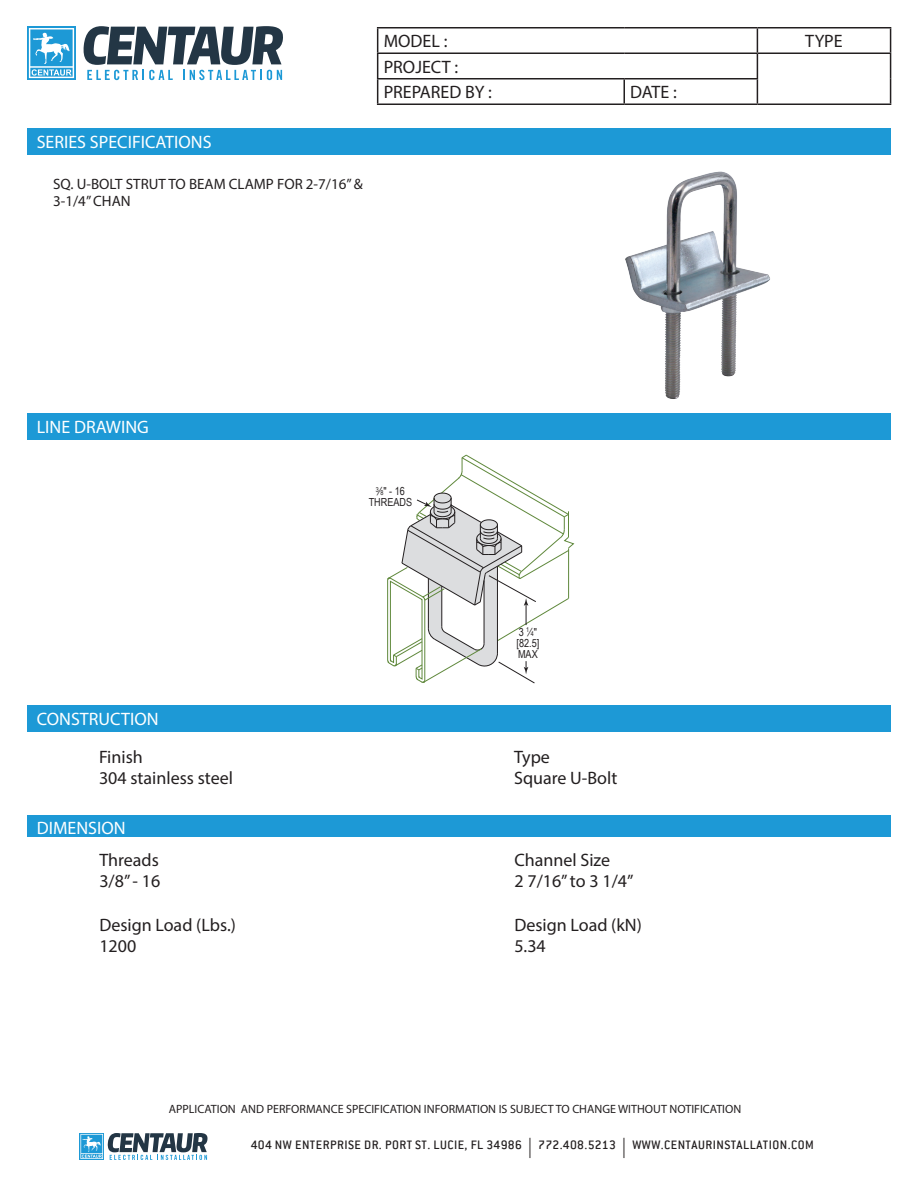
<style>
.page{position:relative;width:918px;height:1188px;background:#fff}
.page>*{position:absolute;margin:0;border:0;box-sizing:border-box;transform-origin:0 0}
.t1{font:18px/21.6px "Myriad Pro";color:#231f20}
.t2{font:18px "Myriad Pro";color:#fff}
.t3{font:15px/16.5px "Myriad Pro";color:#231f20}
.t4{font:500 13.5px "Conduit ITC";letter-spacing:.035em;color:#231f20}
.t5{font:12px "Myriad Pro";color:#231f20}
.t6{font:11.1px/11.1px "Arial Narrow";color:#231f20;text-align:center}
.s1{font-size:6.6px}
.s2{font-family:"Myriad Pro";font-weight:400;font-size:20.25px}
</style>
<div class="page">
<svg style="left:80px;top:1133px;width:128px;height:27px"></svg>
<hr style="left:377px;top:27px;width:247px;height:1px;background:#231f20">
<hr style="left:624px;top:27px;width:133px;height:1px;background:#231f20">
<hr style="left:757px;top:27px;width:134px;height:1px;background:#231f20">
<hr style="left:377px;top:52px;width:247px;height:2px;background:#231f20">
<hr style="left:624px;top:52px;width:133px;height:2px;background:#231f20">
<hr style="left:757px;top:52px;width:134px;height:2px;background:#231f20">
<hr style="left:377px;top:78px;width:247px;height:2px;background:#231f20">
<svg style="left:377px;top:28px;width:1px;height:76px"></svg>
<hr style="left:624px;top:78px;width:134px;height:2px;background:#231f20">
<hr style="left:623px;top:80px;width:2px;height:24px;background:#231f20">
<svg style="left:757px;top:28px;width:1px;height:76px"></svg>
<svg style="left:890px;top:28px;width:1px;height:76px"></svg>
<hr style="left:377px;top:104px;width:247px;height:1px;background:#231f20">
<hr style="left:624px;top:104px;width:133px;height:1px;background:#231f20">
<hr style="left:757px;top:104px;width:134px;height:1px;background:#231f20">
<div style="left:27px;top:129px;width:864px;height:26px;background:#1d99d6"></div>
<div style="left:27px;top:414px;width:864px;height:26px;background:#1d99d6"></div>
<div style="left:27px;top:705px;width:864px;height:27px;background:#1d99d6"></div>
<div style="left:27px;top:26px;width:49px;height:54px;background:linear-gradient(to right,#32a2d9,#32a2d9)"></div>
<svg style="left:29px;top:28px;width:45px;height:50px"></svg>
<svg style="left:83px;top:26px;width:200px;height:54px"></svg>
<img style="left:625px;top:171px;width:145px;height:228px">
<svg style="left:387px;top:454px;width:188px;height:230px"></svg>
<div style="left:27px;top:815px;width:864px;height:22px;background:#1d99d6"></div>
<p class="t2" style="left:37px;top:131px;width:176px">SERIES SPECIFICATIONS</p>
<p class="t3" style="left:53px;top:176px;width:311px">SQ. U-BOLT STRUT TO BEAM CLAMP FOR 2-7/16” &amp;<br>3-1/4” CHAN</p>
<p class="t1" style="left:384px;top:30px;width:65px">MODEL :</p>
<p class="t1" style="left:805px;top:30px;width:39px">TYPE</p>
<p class="t1" style="left:384px;top:54px;width:110px;line-height:25.5px">PROJECT :<br>PREPARED BY :</p>
<p class="t1" style="left:630px;top:81px;width:48px">DATE :</p>
<p class="t2" style="left:37px;top:416px;width:114px">LINE DRAWING</p>
<p class="t6" style="left:369px;top:486px;width:45px"><sup>3</sup>⁄<span class="s1">8</span>" - 16<br>THREADS</p>
<p class="t6" style="left:517px;top:626px;width:24px;text-align:left">3 <sup>1</sup>⁄<span class="s1">4</span>" [82.5]<br>MAX</p>
<p class="t2" style="left:37px;top:708px;width:123px">CONSTRUCTION</p>
<p class="t1" style="left:99px;top:746px;width:136px">Finish<br>304 stainless steel</p>
<p class="t1" style="left:514px;top:746px;width:105px">Type<br>Square U-Bolt</p>
<p class="t2" style="left:37px;top:817px;width:90px">DIMENSION</p>
<p class="t1" style="left:99px;top:849px;width:63px">Threads<br>3/8” - 16</p>
<p class="t1" style="left:99px;top:913px;width:138px">Design Load (Lbs.)<br>1200</p>
<p class="t1" style="left:514px;top:849px;width:121px">Channel Size<br>2 7/16” to 3 1/4”</p>
<p class="t1" style="left:514px;top:913px;width:129px">Design Load (kN)<br>5.34</p>
<p class="t5" style="left:169px;top:1101px;width:574px">APPLICATION AND PERFORMANCE SPECIFICATION INFORMATION IS SUBJECT TO CHANGE WITHOUT NOTIFICATION</p>
<p class="t4" style="left:251px;top:1137px;width:565px">404 NW ENTERPRISE DR. PORT ST. LUCIE, FL 34986 <span class="s2">|</span> 772.408.5213 <span class="s2">|</span> WWW.CENTAURINSTALLATION.COM</p>
</div>
